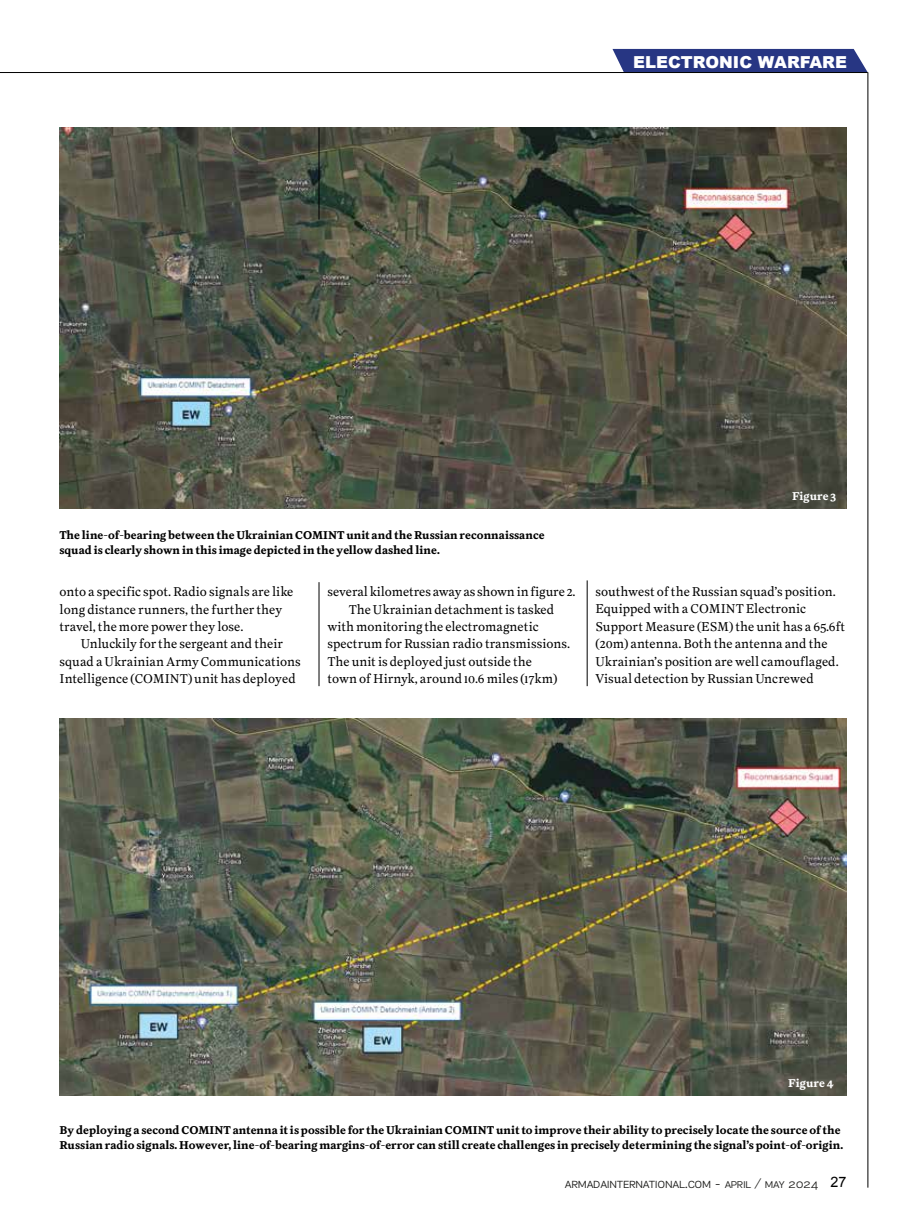
<style>
.page{position:relative;width:906px;height:1217px;background:#fff}
.page>*{position:absolute;margin:0;border:0;box-sizing:border-box;transform-origin:0 0}
.t1{font:900 16.5px "Arial";color:#fff}
.t2{font:300 14.25px "PF Encore Sans Pro";letter-spacing:-.02em;color:#1d1d1b}
.t3{font:13.5px/17.4px "Superior Text";color:#000}
.t4{font:700 12px/15px "Superior Text";color:#000}
.t5{font:700 12px "Superior Text";color:#fff}
.s1{font-size:13.5px}
.s2{font-family:"Arial";font-weight:400;font-size:14.4px;color:#000}
</style>
<div class="page">
<div style="left:612px;top:49px;width:255px;height:23px;background:#273683"></div>
<hr style="left:867px;top:72px;width:1px;height:1115px;background:#000">
<hr style="left:0;top:72px;width:867px;height:1px;background:#000">
<img style="left:59px;top:128px;width:787px;height:380px">
<img style="left:60px;top:718px;width:786px;height:377px">
<hr style="left:319px;top:128px;width:1px;height:91px;background:#000">
<hr style="left:319px;top:582px;width:1px;height:104px;background:#000">
<hr style="left:587px;top:580px;width:1px;height:106px;background:#000">
<p class="t1" style="left:633px;top:50px;width:215px">ELECTRONIC WARFARE</p>
<p class="t4" style="left:59px;top:528px;width:487px">The line-of-bearing between the Ukrainian COMINT unit and the Russian reconnaissance squad is clearly shown in this image depicted in the yellow dashed line.</p>
<p class="t3" style="left:60px;top:583px;width:235px">onto a specific spot. Radio signals are like long distance runners, the further they travel, the more power they lose.</p>
<p class="t3" style="left:60px;top:635px;width:243px;text-align:center">Unluckily for the sergeant and their<br>squad a Ukrainian Army Communications<br>Intelligence (COMINT) unit has deployed</p>
<p class="t3" style="left:327px;top:583px;width:250px">several kilometres away as shown in figure 2.</p>
<p class="t3" style="left:349px;top:600px;width:207px">The Ukrainian detachment is tasked</p>
<p class="t3" style="left:327px;top:618px;width:213px">with monitoring the electromagnetic</p>
<p class="t3" style="left:327px;top:635px;width:244px">spectrum for Russian radio transmissions.</p>
<p class="t3" style="left:327px;top:652px;width:206px">The unit is deployed just outside the</p>
<p class="t3" style="left:327px;top:670px;width:231px">town of Hirnyk, around 10.6 miles (17km)</p>
<p class="t5" style="left:792px;top:488px;width:46px">Figure 3</p>
<p class="t3" style="left:595px;top:583px;width:251px">southwest of the Russian squad’s position.<br>Equipped with a COMINT Electronic Support Measure (ESM) the unit has a 65.6ft (20m) antenna. Both the antenna and the Ukrainian’s position are well camouflaged.<br>Visual detection by Russian Uncrewed</p>
<p class="t5" style="left:788px;top:1075px;width:47px">Figure 4</p>
<p class="t4" style="left:60px;top:1123px;width:785px">By deploying a second COMINT antenna it is possible for the Ukrainian COMINT unit to improve their ability to precisely locate the source of the<br>Russian radio signals. However, line-of-bearing margins-of-error can still create challenges in precisely determining the signal’s point-of-origin.</p>
<p class="t2" style="left:565px;top:1174px;width:283px">armadainternational.com - <span class="s1">april / may 2024</span> <span class="s2">27</span></p>
</div>
